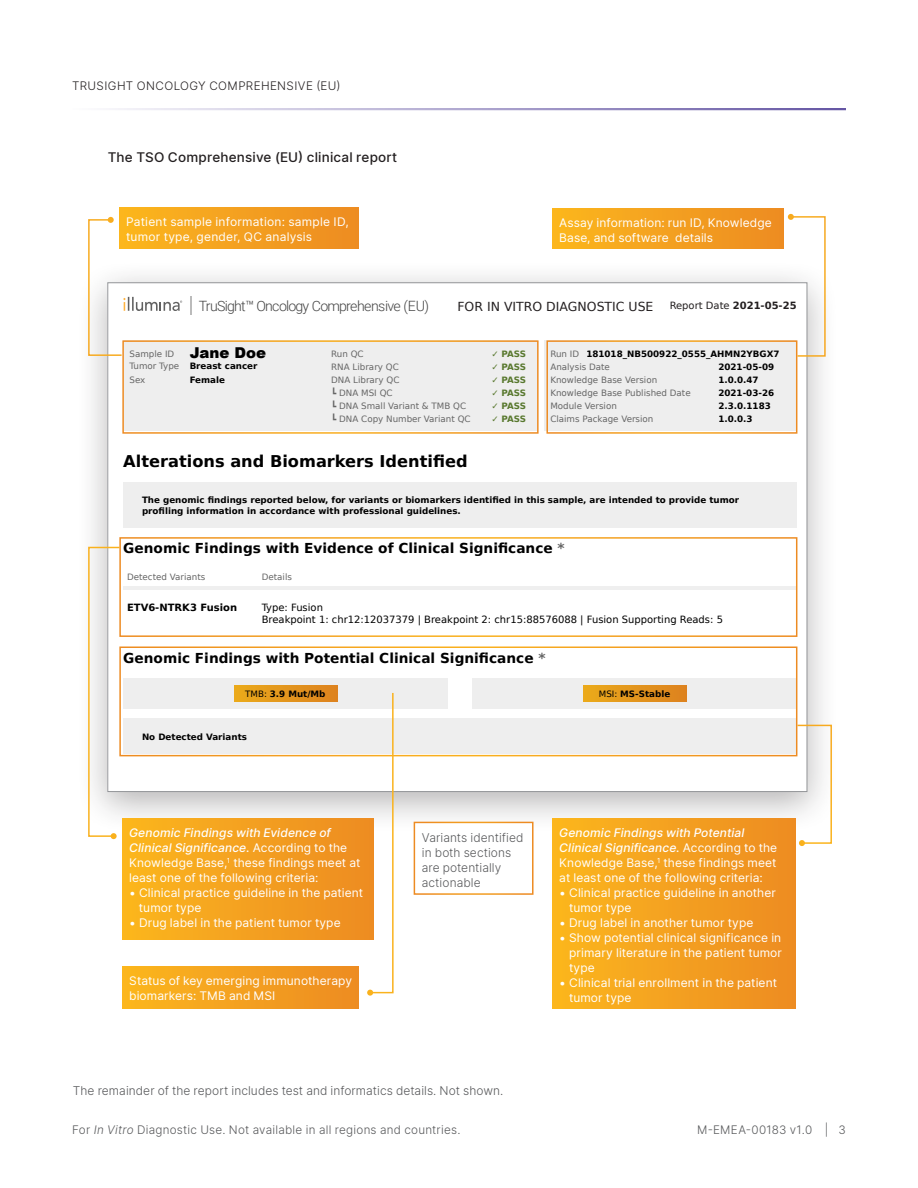
<style>
.page{position:relative;width:918px;height:1188px;background:#fff}
.page>*{position:absolute;margin:0;border:0;box-sizing:border-box;transform-origin:0 0}
.t1{font:700 16.2px "DejaVu Sans";color:#000}
.t2{font:300 14.1px "Roboto";letter-spacing:-.055em;color:#444}
.t3{font:700 13.65px "DejaVu Sans";color:#000}
.C-Head{font:500 13.5px "Inter";letter-spacing:.015em;color:#231f20}
.t4{font:12.45px "DejaVu Sans";color:#231f20}
.Body_Copy{font:12px/15px "Inter";letter-spacing:.01em;color:#fff}
.Body_Copy-2{font:300 12px/15px "Inter";letter-spacing:.005em;color:#57585a}
.FAQ_Question{font:12px/15px "Inter";letter-spacing:.02em;color:#fff}
.t5{font:300 11.7px "Inter";letter-spacing:.02em;color:#57585a}
.t6{font:300 11.7px "Inter";letter-spacing:.04em;color:#231f20}
.t7{font:9.9px/12.1px "DejaVu Sans";color:#000}
.t8{font:9.9px "DejaVu Sans";color:#231f20}
.t9{font:700 9.9px "DejaVu Sans";color:#000}
.t10{font:700 8.7px/13px "DejaVu Sans";color:#000}
.t11{font:8.7px/12px "DejaVu Sans";color:#666}
.t12{font:700 8.7px "DejaVu Sans";letter-spacing:-.045em;color:#58782e}
.s1{font-weight:700}
.s2{font-family:"Arial";font-weight:900;font-size:15px;color:#000}
.s3{font-weight:700;color:#000}
.s4{font-weight:400;color:#666}
.s5{color:#666}
.s6{font-weight:400}
.s7{font-weight:500;font-style:italic}
.s8{font-style:italic}
</style>
<div class="page">
<hr style="left:72px;top:108px;width:774px;height:2px;background:#6556a4">
<div style="left:75px;top:260px;width:765px;height:574px;background:#231f20;opacity:.33"></div>
<div style="left:108px;top:283px;width:699px;height:509px;background:#fff"></div>
<div style="left:123px;top:482px;width:674px;height:46px;background:#eee"></div>
<hr style="left:258px;top:586px;width:539px;height:3px;background:#efefef">
<hr style="left:123px;top:586px;width:135px;height:3px;background:#efefef">
<div style="left:123px;top:718px;width:674px;height:36px;background:#eee"></div>
<div style="left:123px;top:341px;width:415px;height:90px;background:#eee"></div>
<div style="left:544px;top:341px;width:253px;height:90px;background:#eee"></div>
<div style="left:123px;top:678px;width:325px;height:31px;background:#eee"></div>
<div style="left:472px;top:678px;width:325px;height:31px;background:#eee"></div>
<svg style="left:191px;top:296px;width:1px;height:18px"></svg>
<div style="left:414px;top:822px;width:119px;height:72px;background:#fff"></div>
<div style="left:414px;top:822px;width:120px;height:73px;border:2px solid #fff"></div>
<div style="left:119px;top:208px;width:240px;height:40px;background:linear-gradient(to right,#fbb61d,#ed8c22)"></div>
<div style="left:552px;top:208px;width:231px;height:40px;background:linear-gradient(to right,#fcb61d,#ed8b22)"></div>
<div style="left:122px;top:819px;width:251px;height:121px;background:linear-gradient(to right,#fcb61d,#ed8b22)"></div>
<div style="left:552px;top:819px;width:244px;height:190px;background:linear-gradient(to right,#fbb71d,#ed8c22)"></div>
<div style="left:122px;top:967px;width:237px;height:42px;background:linear-gradient(to right,#fbb61d,#ed8b22)"></div>
<div style="left:122px;top:340px;width:417px;height:94px;border:2px solid #fff"></div>
<div style="left:119px;top:537px;width:678px;height:100px;border:2px solid #fff"></div>
<div style="left:119px;top:646px;width:678px;height:110px;border:2px solid #fff"></div>
<div style="left:546px;top:340px;width:251px;height:94px;border:2px solid #fff"></div>
<svg style="left:87px;top:217px;width:95px;height:140px"></svg>
<svg style="left:788px;top:214px;width:38px;height:143px"></svg>
<svg style="left:87px;top:546px;width:34px;height:293px"></svg>
<svg style="left:367px;top:693px;width:27px;height:303px"></svg>
<svg style="left:796px;top:724px;width:37px;height:122px"></svg>
<svg style="left:234px;top:686px;width:104px;height:15px;background:#e3951c"></svg>
<svg style="left:583px;top:686px;width:103px;height:15px;background:#e3951c"></svg>
<p class="t6" style="left:72px;top:77px;width:270px">TRUSIGHT ONCOLOGY COMPREHENSIVE (EU)</p>
<p class="C-Head" style="left:108px;top:147px;width:291px">The TSO Comprehensive (EU) clinical report</p>
<p class="FAQ_Question" style="left:126px;top:214px;width:224px">Patient sample information: sample ID, tumor type, gender, QC analysis</p>
<p class="Body_Copy" style="left:559px;top:215px;width:214px">Assay information: run ID, Knowledge<br>Base, and software details</p>
<p class="t2" style="left:199px;top:296px;width:232px">TruSight™ Oncology Comprehensive (EU)</p>
<p class="t4" style="left:457px;top:296px;width:198px">FOR IN VITRO DIAGNOSTIC USE</p>
<p class="t8" style="left:670px;top:297px;width:128px">Report Date <span class="s1">2021-05-25</span></p>
<p class="t11" style="left:130px;top:347px;width:138px">Sample ID <span class="s2">Jane Doe<br></span>Tumor Type <span class="s3">Breast cancer</span></p>
<p class="t11" style="left:130px;top:373px;width:17px">Sex</p>
<p class="t10" style="left:190px;top:373px;width:37px">Female</p>
<p class="t11" style="left:331px;top:347px;width:34px">Run QC</p>
<p class="t12" style="left:492px;top:346px;width:36px">✓ PASS</p>
<p class="t11" style="left:331px;top:360px;width:69px">RNA Library QC</p>
<p class="t12" style="left:492px;top:359px;width:36px">✓ PASS</p>
<p class="t11" style="left:331px;top:373px;width:70px">DNA Library QC</p>
<p class="t12" style="left:492px;top:373px;width:36px">✓ PASS</p>
<p class="t11" style="left:331px;top:387px;width:63px">┗ DNA MSI QC</p>
<p class="t12" style="left:492px;top:386px;width:36px">✓ PASS</p>
<p class="t11" style="left:331px;top:400px;width:136px">┗ DNA Small Variant &amp; TMB QC</p>
<p class="t12" style="left:492px;top:399px;width:36px">✓ PASS</p>
<p class="t11" style="left:331px;top:413px;width:141px">┗ DNA Copy Number Variant QC</p>
<p class="t12" style="left:492px;top:412px;width:36px">✓ PASS</p>
<p class="t10" style="left:550px;top:347px;width:231px"><span class="s4">Run ID</span> 181018_NB500922_0555_AHMN2YBGX7<br><span class="s4">Analysis Date</span></p>
<p class="t10" style="left:718px;top:360px;width:57px">2021-05-09</p>
<p class="t11" style="left:550px;top:373px;width:108px">Knowledge Base Version</p>
<p class="t10" style="left:718px;top:373px;width:42px">1.0.0.47</p>
<p class="t11" style="left:550px;top:387px;width:142px">Knowledge Base Published Date</p>
<p class="t10" style="left:718px;top:386px;width:57px">2021-03-26</p>
<p class="t11" style="left:550px;top:400px;width:68px">Module Version</p>
<p class="t10" style="left:718px;top:399px;width:54px">2.3.0.1183</p>
<p class="t11" style="left:550px;top:413px;width:105px">Claims Package Version</p>
<p class="t10" style="left:718px;top:412px;width:36px">1.0.0.3</p>
<p class="t1" style="left:123px;top:448px;width:346px">Alterations and Biomarkers Identified</p>
<p class="t10" style="left:142px;top:495px;width:599px;line-height:10.4px">The genomic findings reported below, for variants or biomarkers identified in this sample, are intended to provide tumor profiling information in accordance with professional guidelines.</p>
<p class="t3" style="left:123px;top:537px;width:443px">Genomic Findings with Evidence of Clinical Significance <span class="s5">*</span></p>
<p class="t11" style="left:127px;top:571px;width:80px">Detected Variants</p>
<p class="t11" style="left:262px;top:571px;width:32px">Details</p>
<p class="t9" style="left:127px;top:599px;width:112px">ETV6-NTRK3 Fusion</p>
<p class="t7" style="left:262px;top:601px;width:463px">Type: Fusion<br>Breakpoint 1: chr12:12037379 | Breakpoint 2: chr15:88576088 | Fusion Supporting Reads: 5</p>
<p class="t3" style="left:123px;top:647px;width:424px">Genomic Findings with Potential Clinical Significance <span class="s5">*</span></p>
<p class="t10" style="left:245px;top:687px;width:82px"><span class="s6">TMB:</span> 3.9 Mut/Mb</p>
<p class="t10" style="left:599px;top:687px;width:73px"><span class="s6">MSI:</span> MS-Stable</p>
<p class="t10" style="left:142px;top:730px;width:107px">No Detected Variants</p>
<p class="Body_Copy" style="left:129px;top:825px;width:233px"><span class="s7">Genomic Findings with Evidence of Clinical Significance.</span> According to the Knowledge Base,<sup>1</sup> these findings meet at least one of the following criteria:</p>
<p class="Body_Copy" style="left:139px;top:885px;width:226px;text-indent:-10px">• Clinical practice guideline in the patient tumor type</p>
<p class="Body_Copy" style="left:129px;top:915px;width:213px">• Drug label in the patient tumor type</p>
<p class="Body_Copy" style="left:129px;top:973px;width:224px">Status of key emerging immunotherapy biomarkers: TMB and MSI</p>
<p class="Body_Copy-2" style="left:422px;top:830px;width:103px">Variants identified in both sections are potentially actionable</p>
<p class="Body_Copy-2" style="left:73px;top:1083px;width:432px">The remainder of the report includes test and informatics details. Not shown.</p>
<p class="Body_Copy" style="left:559px;top:825px;width:219px"><span class="s7">Genomic Findings with Potential Clinical Significance.</span> According to the Knowledge Base,<sup>1</sup> these findings meet at least one of the following criteria:</p>
<p class="Body_Copy" style="left:569px;top:885px;width:209px;text-indent:-10px">• Clinical practice guideline in another tumor type</p>
<p class="Body_Copy" style="left:559px;top:915px;width:196px">• Drug label in another tumor type</p>
<p class="Body_Copy" style="left:569px;top:930px;width:214px;text-align:justify;text-indent:-10px">• Show potential clinical significance in primary literature in the patient tumor type</p>
<p class="Body_Copy" style="left:569px;top:975px;width:210px;text-indent:-10px">• Clinical trial enrollment in the patient tumor type</p>
<p class="t5" style="left:72px;top:1121px;width:390px">For <span class="s8">In Vitro</span> Diagnostic Use. Not available in all regions and countries.</p>
<p class="t5" style="left:697px;top:1121px;width:150px">M-EMEA-00183 v1.0 | 3</p>
</div>
